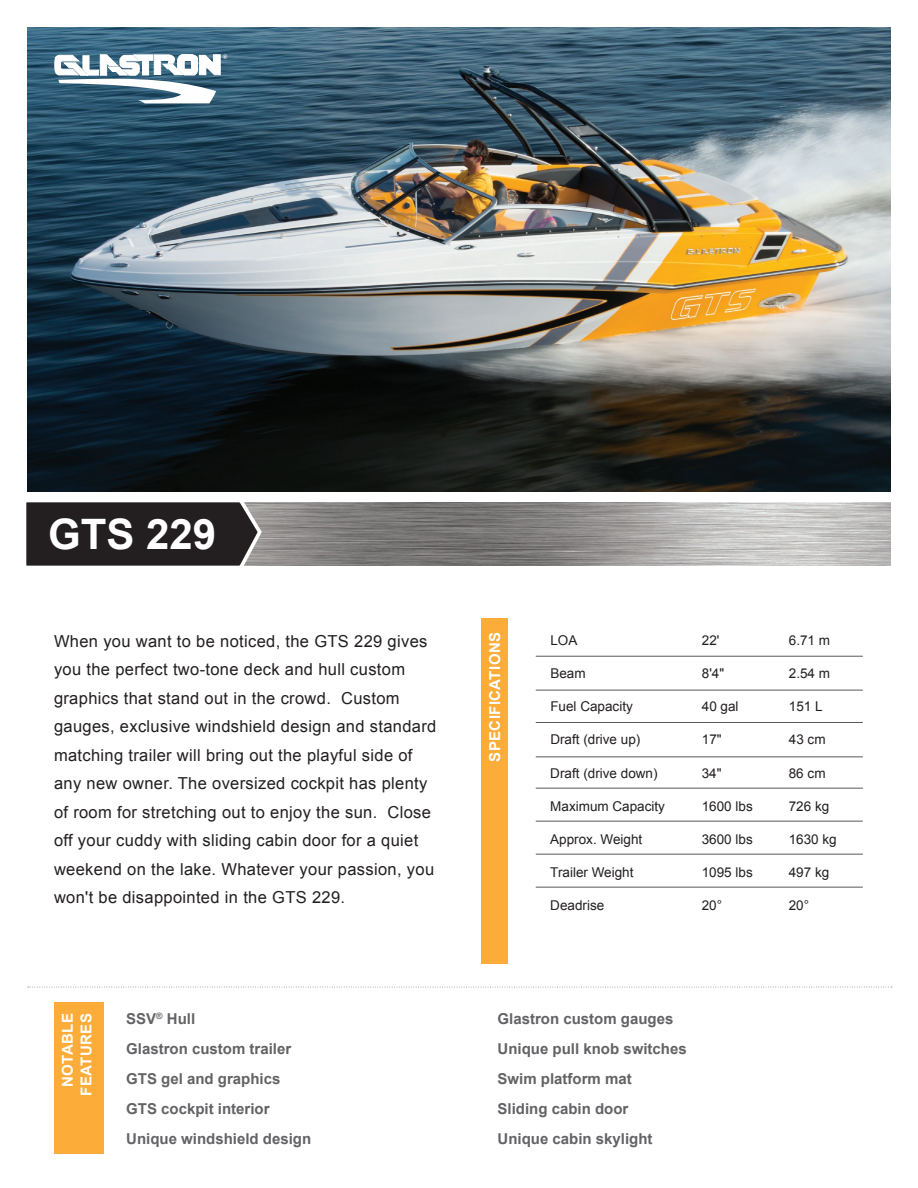
<style>
.page{position:relative;width:918px;height:1188px;background:#fff}
.page>*{position:absolute;margin:0;border:0;box-sizing:border-box;transform-origin:0 0}
.t1{font:700 42px "Arial";color:#fff}
.t2{font:16.5px/28.5px "Arial";letter-spacing:.02em;color:#231f20}
.t3{font:700 15px/30px "Arial";color:#636366}
.t4{font:700 15px/18.8px "Arial";letter-spacing:.025em;color:#fff;text-align:center}
.t5{font:13.5px "Arial";color:#231f20}
</style>
<div class="page">
<img style="left:265px;top:502px;width:626px;height:64px">
<svg style="left:26px;top:502px;width:239px;height:64px;background:#2f2b2c"></svg>
<div style="left:54px;top:1002px;width:50px;height:151px;background:#fbac39"></div>
<img style="left:27px;top:28px;width:864px;height:463px">
<svg style="left:55px;top:55px;width:172px;height:48px"></svg>
<svg style="left:28px;top:987px;width:864px;height:1px"></svg>
<div style="left:481px;top:618px;width:27px;height:346px;background:#fbac39"></div>
<hr style="left:536px;top:656px;width:327px;height:1px;background:#57585a">
<hr style="left:536px;top:690px;width:327px;height:1px;background:#57585a">
<hr style="left:536px;top:722px;width:327px;height:1px;background:#57585a">
<hr style="left:536px;top:756px;width:327px;height:1px;background:#57585a">
<hr style="left:536px;top:788px;width:327px;height:1px;background:#57585a">
<hr style="left:536px;top:821px;width:327px;height:1px;background:#57585a">
<hr style="left:536px;top:854px;width:327px;height:1px;background:#57585a">
<hr style="left:536px;top:887px;width:327px;height:1px;background:#57585a">
<h1 class="t1" style="left:48px;top:506px;width:170px">GTS 229</h1>
<p class="t4" style="left:486px;top:762px;width:131px;rotate:-90deg">SPECIFICATIONS</p>
<p class="t2" style="left:54px;top:627px;width:384px">When you want to be noticed, the GTS 229 gives you the perfect two-tone deck and hull custom graphics that stand out in the crowd. Custom gauges, exclusive windshield design and standard matching trailer will bring out the playful side of any new owner. The oversized cockpit has plenty of room for stretching out to enjoy the sun. Close off your cuddy with sliding cabin door for a quiet weekend on the lake. Whatever your passion, you won't be disappointed in the GTS 229.</p>
<p class="t5" style="left:550px;top:631px;width:29px">LOA</p>
<p class="t5" style="left:702px;top:631px;width:19px">22'</p>
<p class="t5" style="left:789px;top:631px;width:43px">6.71 m</p>
<p class="t5" style="left:550px;top:664px;width:37px">Beam</p>
<p class="t5" style="left:702px;top:664px;width:24px">8'4"</p>
<p class="t5" style="left:789px;top:664px;width:43px">2.54 m</p>
<p class="t5" style="left:550px;top:698px;width:84px">Fuel Capacity</p>
<p class="t5" style="left:702px;top:698px;width:38px">40 gal</p>
<p class="t5" style="left:789px;top:698px;width:35px">151 L</p>
<p class="t5" style="left:550px;top:731px;width:92px">Draft (drive up)</p>
<p class="t5" style="left:702px;top:731px;width:21px">17"</p>
<p class="t5" style="left:789px;top:731px;width:38px">43 cm</p>
<p class="t5" style="left:550px;top:764px;width:109px">Draft (drive down)</p>
<p class="t5" style="left:702px;top:764px;width:21px">34"</p>
<p class="t5" style="left:789px;top:764px;width:38px">86 cm</p>
<p class="t5" style="left:550px;top:797px;width:116px">Maximum Capacity</p>
<p class="t5" style="left:702px;top:797px;width:53px">1600 lbs</p>
<p class="t5" style="left:789px;top:797px;width:42px">726 kg</p>
<p class="t5" style="left:550px;top:830px;width:94px">Approx. Weight</p>
<p class="t5" style="left:702px;top:830px;width:53px">3600 lbs</p>
<p class="t5" style="left:789px;top:830px;width:50px">1630 kg</p>
<p class="t5" style="left:550px;top:864px;width:85px">Trailer Weight</p>
<p class="t5" style="left:702px;top:864px;width:53px">1095 lbs</p>
<p class="t5" style="left:789px;top:864px;width:42px">497 kg</p>
<p class="t5" style="left:550px;top:897px;width:56px">Deadrise</p>
<p class="t5" style="left:702px;top:897px;width:22px">20°</p>
<p class="t5" style="left:789px;top:897px;width:22px">20°</p>
<p class="t4" style="left:59px;top:1096px;width:84px;rotate:-90deg">NOTABLE<br>FEATURES</p>
<p class="t3" style="left:126px;top:1005px;width:187px">SSV<sup>®</sup> Hull<br>Glastron custom trailer<br>GTS gel and graphics<br>GTS cockpit interior<br>Unique windshield design</p>
<p class="t3" style="left:498px;top:1005px;width:191px">Glastron custom gauges<br>Unique pull knob switches<br>Swim platform mat<br>Sliding cabin door<br>Unique cabin skylight</p>
</div>
